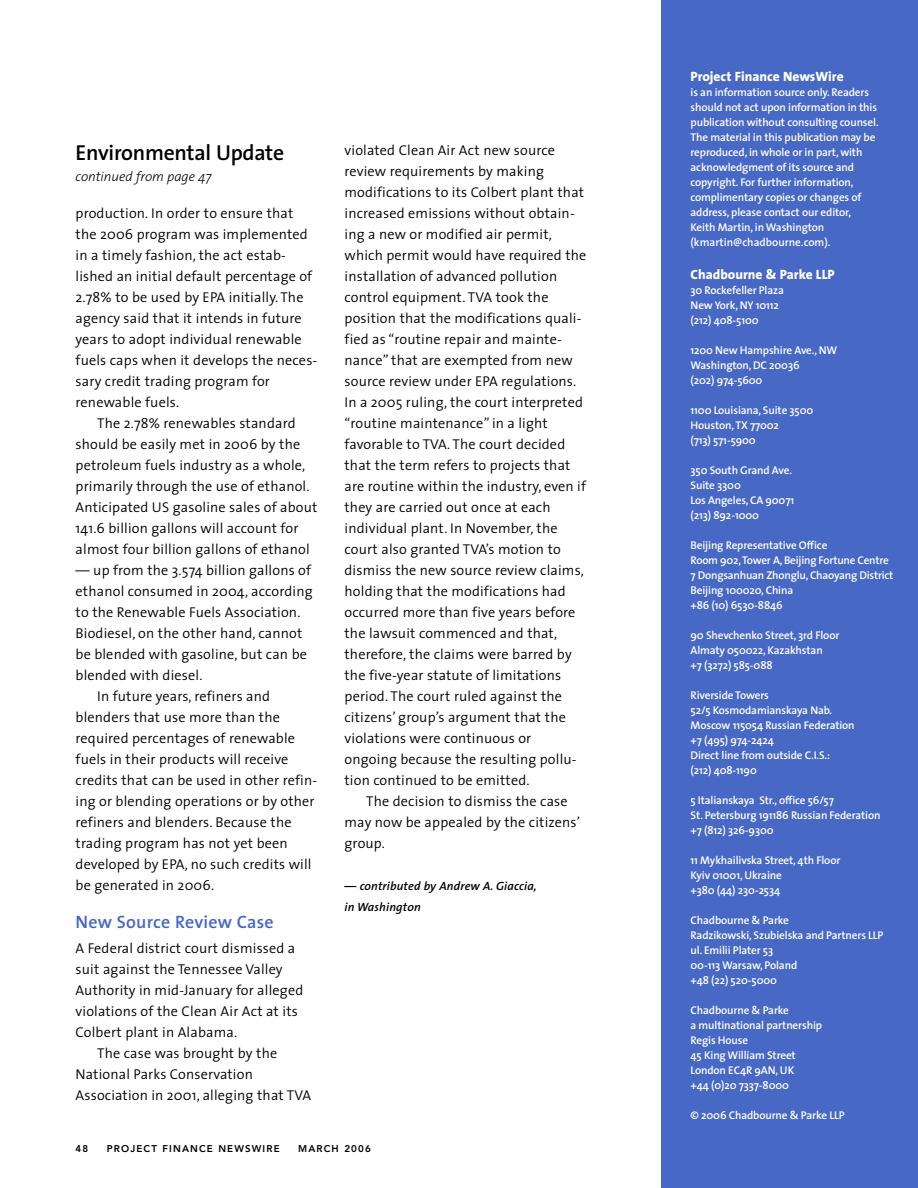
<style>
.page{position:relative;width:918px;height:1188px;background:#fff}
.page>*{position:absolute;margin:0;border:0;box-sizing:border-box;transform-origin:0 0}
.t1{font:600 21.75px "The Sans";letter-spacing:-.01em;color:#000}
.t2{font:600 18px "The Sans";letter-spacing:.01em;color:#4768c5}
.t3{font:300 14.25px/21px "The Sans";letter-spacing:.01em;color:#000}
.t4{font:800 13.5px "The Sans";color:#fff}
.t5{font:italic 300 13.5px "The Sans";color:#000}
.t6{font:italic 600 12px/21px "The Sans";letter-spacing:.01em;color:#000}
.t7{font:600 11.25px/15px "The Sans";letter-spacing:-.01em;color:#fff}
.t8{font:800 9.75px "Avenir";letter-spacing:.12em;color:#000}
</style>
<div class="page">
<div style="left:662px;top:0;width:256px;height:1188px;background:#4768c5"></div>
<h1 class="t1" style="left:76px;top:145px;width:210px">Environmental Update</h1>
<p class="t5" style="left:76px;top:171px;width:138px">continued from page 47</p>
<p class="t3" style="left:76px;top:204px;width:219px">production. In order to ensure that</p>
<p class="t3" style="left:76px;top:225px;width:234px">the 2006 program was implemented</p>
<p class="t3" style="left:76px;top:246px;width:212px">in a timely fashion, the act estab-</p>
<p class="t3" style="left:76px;top:267px;width:238px">lished an initial default percentage of</p>
<p class="t3" style="left:76px;top:288px;width:229px">2.78% to be used by EPA initially. The</p>
<p class="t3" style="left:76px;top:309px;width:228px">agency said that it intends in future</p>
<p class="t3" style="left:76px;top:330px;width:228px">years to adopt individual renewable</p>
<p class="t3" style="left:76px;top:351px;width:243px">fuels caps when it develops the neces-</p>
<p class="t3" style="left:76px;top:372px;width:196px">sary credit trading program for</p>
<p class="t3" style="left:76px;top:393px;width:105px">renewable fuels.</p>
<p class="t3" style="left:97px;top:414px;width:200px">The 2.78% renewables standard</p>
<p class="t3" style="left:76px;top:435px;width:226px">should be easily met in 2006 by the</p>
<p class="t3" style="left:76px;top:456px;width:231px">petroleum fuels industry as a whole,</p>
<p class="t3" style="left:76px;top:477px;width:235px">primarily through the use of ethanol.</p>
<p class="t3" style="left:76px;top:498px;width:243px">Anticipated US gasoline sales of about</p>
<p class="t3" style="left:76px;top:519px;width:224px">141.6 billion gallons will account for</p>
<p class="t3" style="left:76px;top:540px;width:236px">almost four billion gallons of ethanol</p>
<p class="t3" style="left:76px;top:561px;width:237px">— up from the 3.574 billion gallons of</p>
<p class="t3" style="left:76px;top:582px;width:239px">ethanol consumed in 2004, according</p>
<p class="t3" style="left:76px;top:603px;width:226px">to the Renewable Fuels Association.</p>
<p class="t3" style="left:76px;top:624px;width:228px">Biodiesel, on the other hand, cannot</p>
<p class="t3" style="left:76px;top:645px;width:233px">be blended with gasoline, but can be</p>
<p class="t3" style="left:76px;top:666px;width:128px">blended with diesel.</p>
<p class="t3" style="left:97px;top:687px;width:175px">In future years, refiners and</p>
<p class="t3" style="left:76px;top:708px;width:206px">blenders that use more than the</p>
<p class="t3" style="left:76px;top:729px;width:221px">required percentages of renewable</p>
<p class="t3" style="left:76px;top:750px;width:214px">fuels in their products will receive</p>
<p class="t3" style="left:76px;top:771px;width:243px">credits that can be used in other refin-</p>
<p class="t3" style="left:76px;top:792px;width:241px">ing or blending operations or by other</p>
<p class="t3" style="left:76px;top:813px;width:218px">refiners and blenders. Because the</p>
<p class="t3" style="left:76px;top:834px;width:214px">trading program has not yet been</p>
<p class="t3" style="left:76px;top:855px;width:237px">developed by EPA, no such credits will</p>
<p class="t3" style="left:76px;top:876px;width:140px">be generated in 2006.</p>
<p class="t2" style="left:76px;top:916px;width:200px">New Source Review Case</p>
<p class="t3" style="left:76px;top:939px;width:221px">A Federal district court dismissed a</p>
<p class="t3" style="left:76px;top:960px;width:209px">suit against the Tennessee Valley</p>
<p class="t3" style="left:76px;top:981px;width:229px">Authority in mid-January for alleged</p>
<p class="t3" style="left:76px;top:1002px;width:224px">violations of the Clean Air Act at its</p>
<p class="t3" style="left:76px;top:1023px;width:163px">Colbert plant in Alabama.</p>
<p class="t3" style="left:97px;top:1044px;width:182px">The case was brought by the</p>
<p class="t3" style="left:76px;top:1065px;width:179px">National Parks Conservation</p>
<p class="t3" style="left:76px;top:1086px;width:237px">Association in 2001, alleging that TVA</p>
<p class="t3" style="left:345px;top:141px;width:243px">violated Clean Air Act new source review requirements by making modifications to its Colbert plant that increased emissions without obtain&shy;ing a new or modified air permit, which permit would have required the installation of advanced pollution control equipment. TVA took the position that the modifications quali&shy;fied as “routine repair and mainte&shy;nance” that are exempted from new source review under EPA regulations.<br>In a 2005 ruling, the court interpreted “routine maintenance” in a light favorable to TVA. The court decided that the term refers to projects that are routine within the industry, even if they are carried out once at each individual plant. In November, the court also granted TVA’s motion to dismiss the new source review claims, holding that the modifications had occurred more than five years before the lawsuit commenced and that, therefore, the claims were barred by the five-year statute of limitations period. The court ruled against the citizens’ group’s argument that the violations were continuous or ongoing because the resulting pollu&shy;tion continued to be emitted.</p>
<p class="t3" style="left:345px;top:792px;width:237px;text-indent:22px">The decision to dismiss the case may now be appealed by the citizens’ group.</p>
<p class="t6" style="left:345px;top:876px;width:194px">— contributed by Andrew A. Giaccia, in Washington</p>
<p class="t8" style="left:76px;top:1145px;width:14px">48</p>
<p class="t8" style="left:107px;top:1145px;width:174px">PROJECT FINANCE NEWSWIRE</p>
<p class="t8" style="left:298px;top:1145px;width:74px">MARCH 2006</p>
<p class="t4" style="left:691px;top:71px;width:155px">Project Finance NewsWire</p>
<p class="t7" style="left:691px;top:86px;width:190px">is an information source only. Readers should not act upon information in this publication without consulting counsel.<br>The material in this publication may be reproduced, in whole or in part, with acknowledgment of its source and copyright. For further information, complimentary copies or changes of address, please contact our editor, Keith Martin, in Washington (kmartin@chadbourne.com).</p>
<p class="t4" style="left:691px;top:269px;width:146px">Chadbourne &amp; Parke LLP</p>
<p class="t7" style="left:691px;top:284px;width:95px">30 Rockefeller Plaza<br>New York, NY 10112 (212) 408-5100</p>
<p class="t7" style="left:691px;top:344px;width:148px">1200 New Hampshire Ave., NW<br>Washington, DC 20036<br>(202) 974-5600</p>
<p class="t7" style="left:691px;top:404px;width:124px">1100 Louisiana, Suite 3500<br>Houston, TX 77002<br>(713) 571-5900</p>
<p class="t7" style="left:691px;top:464px;width:105px">350 South Grand Ave.<br>Suite 3300<br>Los Angeles, CA 90071 (213) 892-1000</p>
<p class="t7" style="left:691px;top:539px;width:204px">Beijing Representative Office<br>Room 902,Tower A, Beijing Fortune Centre<br>7 Dongsanhuan Zhonglu, Chaoyang District<br>Beijing 100020, China<br>+86 (10) 6530-8846</p>
<p class="t7" style="left:691px;top:629px;width:150px">90 Shevchenko Street, 3rd Floor<br>Almaty 050022, Kazakhstan<br>+7 (3272) 585-088</p>
<p class="t7" style="left:691px;top:689px;width:166px">Riverside Towers<br>52/5 Kosmodamianskaya Nab.<br>Moscow 115054 Russian Federation +7 (495) 974-2424<br>Direct line from outside C.I.S.:<br>(212) 408-1190</p>
<p class="t7" style="left:691px;top:794px;width:191px">5 Italianskaya Str., office 56/57<br>St. Petersburg 191186 Russian Federation +7 (812) 326-9300</p>
<p class="t7" style="left:691px;top:854px;width:151px">11 Mykhailivska Street, 4th Floor<br>Kyiv 01001, Ukraine<br>+380 (44) 230-2534</p>
<p class="t7" style="left:691px;top:914px;width:194px">Chadbourne &amp; Parke<br>Radzikowski, Szubielska and Partners LLP ul. Emilii Plater 53<br>00-113 Warsaw, Poland<br>+48 (22) 520-5000</p>
<p class="t7" style="left:691px;top:1004px;width:133px">Chadbourne &amp; Parke<br>a multinational partnership<br>Regis House<br>45 King William Street<br>London EC4R 9AN, UK<br>+44 (0)20 7337-8000</p>
<p class="t7" style="left:691px;top:1109px;width:156px">© 2006 Chadbourne &amp; Parke LLP</p>
</div>
